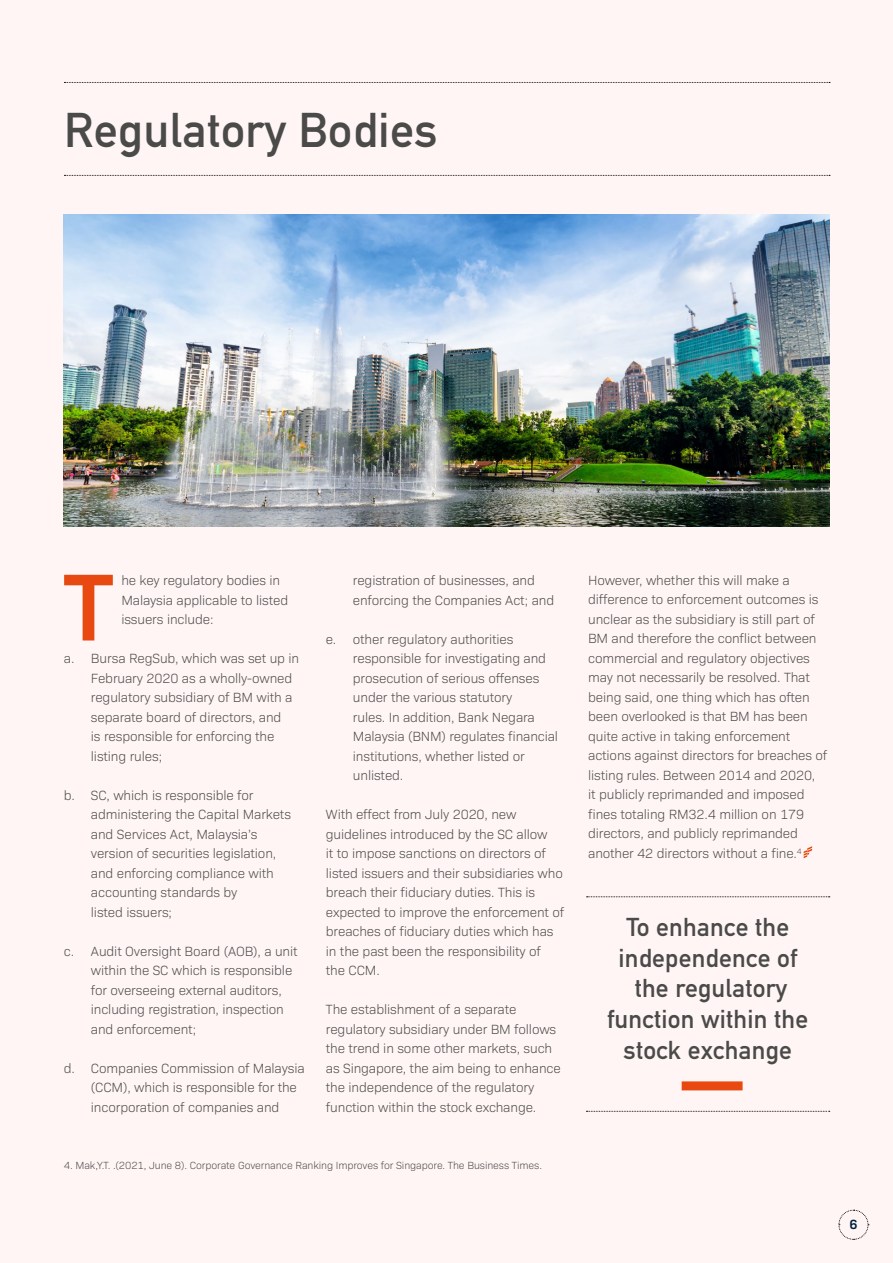
<style>
.page{position:relative;width:893px;height:1263px;background:#fff5f5}
.page>*{position:absolute;margin:0;border:0;box-sizing:border-box;transform-origin:0 0}
.t1{font:600 96.6px "Bio Sans";color:#e84910}
.t2{font:700 48px "DIN Alternate";letter-spacing:.01em;color:#4a4a49}
.t3{font:700 25.5px/30.6px "DIN Alternate";letter-spacing:.01em;color:#4a4a49;text-align:center}
.t4{font:300 13.5px/19.5px "Bio Sans";letter-spacing:-.01em;color:#4a4a49}
.t5{font:600 13.5px "Bio Sans";color:#001f3b}
.t6{font:300 10.5px "Bio Sans";letter-spacing:-.01em;color:#4a4a49}
</style>
<div class="page">
<img style="left:64px;top:214px;width:765px;height:312px">
<div style="left:682px;top:1081px;width:61px;height:9px;background:#e84910"></div>
<svg style="left:587px;top:896px;width:243px;height:1px"></svg>
<svg style="left:586px;top:1111px;width:244px;height:1px"></svg>
<svg style="left:64px;top:82px;width:766px;height:1px"></svg>
<svg style="left:64px;top:175px;width:766px;height:1px"></svg>
<svg style="left:804px;top:846px;width:8px;height:12px"></svg>
<svg style="left:838px;top:1209px;width:31px;height:31px"></svg>
<h2 class="t2" style="left:64px;top:94px;width:375px">Regulatory Bodies</h2>
<h1 class="t1" style="left:63px;top:534px;width:52px">T</h1>
<p class="t4" style="left:353px;top:570px;width:203px">registration of businesses, and enforcing the Companies Act; and</p>
<p class="t4" style="left:121px;top:570px;width:168px">he key regulatory bodies in<br>Malaysia applicable to listed issuers include:</p>
<p class="t4" style="left:91px;top:648px;width:210px;text-indent:-27px">a. Bursa RegSub, which was set up in<br>February 2020 as a wholly-owned regulatory subsidiary of BM with a separate board of directors, and<br>is responsible for enforcing the listing rules;</p>
<p class="t4" style="left:91px;top:784px;width:202px;text-indent:-27px">b. SC, which is responsible for administering the Capital Markets and Services Act, Malaysia’s version of securities legislation, and enforcing compliance with accounting standards by<br>listed issuers;</p>
<p class="t4" style="left:91px;top:940px;width:208px;text-indent:-27px">c. Audit Oversight Board (AOB), a unit within the SC which is responsible for overseeing external auditors, including registration, inspection and enforcement;</p>
<p class="t4" style="left:91px;top:1057px;width:215px;text-indent:-27px">d. Companies Commission of Malaysia (CCM), which is responsible for the incorporation of companies and</p>
<p class="t4" style="left:353px;top:628px;width:207px;text-indent:-27px">e. other regulatory authorities responsible for investigating and prosecution of serious offenses under the various statutory<br>rules. In addition, Bank Negara<br>Malaysia (BNM) regulates financial institutions, whether listed or unlisted.</p>
<p class="t4" style="left:326px;top:804px;width:240px">With effect from July 2020, new guidelines introduced by the SC allow<br>it to impose sanctions on directors of listed issuers and their subsidiaries who breach their fiduciary duties. This is expected to improve the enforcement of breaches of fiduciary duties which has in the past been the responsibility of<br>the CCM.</p>
<p class="t4" style="left:326px;top:998px;width:237px">The establishment of a separate regulatory subsidiary under BM follows the trend in some other markets, such as Singapore, the aim being to enhance the independence of the regulatory function within the stock exchange.</p>
<p class="t6" style="left:64px;top:1157px;width:480px">4. Mak,Y.T. .(2021, June 8). Corporate Governance Ranking Improves for Singapore. The Business Times.</p>
<p class="t4" style="left:588px;top:569px;width:241px">However, whether this will make a difference to enforcement outcomes is unclear as the subsidiary is still part of BM and therefore the conflict between commercial and regulatory objectives may not necessarily be resolved. That being said, one thing which has often been overlooked is that BM has been quite active in taking enforcement actions against directors for breaches of listing rules. Between 2014 and 2020,<br>it publicly reprimanded and imposed fines totaling RM32.4 million on 179 directors, and publicly reprimanded another 42 directors without a fine.<sup>4</sup></p>
<h3 class="t3" style="left:607px;top:910px;width:202px">To enhance the independence of the regulatory function within the stock exchange</h3>
<p class="t5" style="left:849px;top:1214px;width:10px">6</p>
</div>
